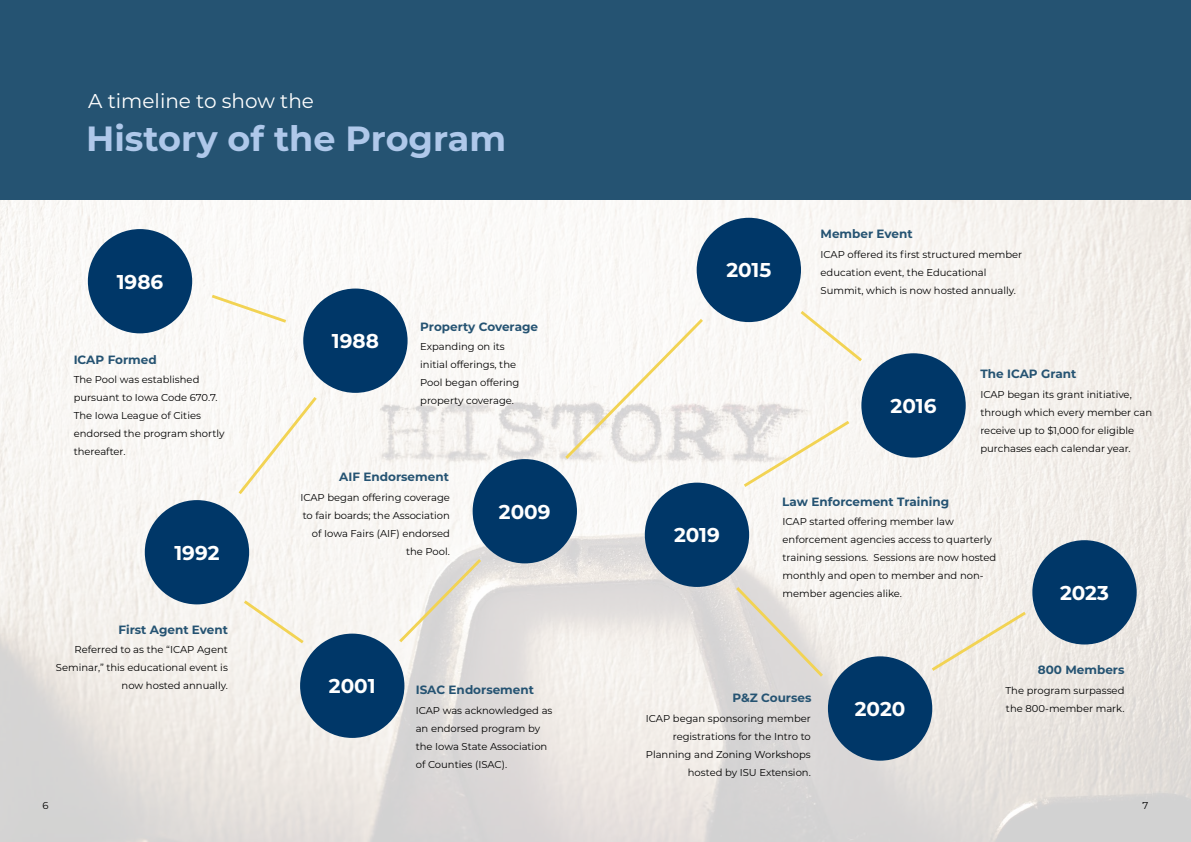
<style>
.page{position:relative;width:1191px;height:842px;background:#fff}
.page>*{position:absolute;margin:0;border:0;box-sizing:border-box;transform-origin:0 0}
.t1{font:700 35px "Montserrat";color:#afc8ea}
.t2{font:700 20px "Montserrat";color:#fff}
.t3{font:20px "Montserrat";color:#fff}
.t4{font:700 12px "Montserrat";color:#255372}
.t5{font:10px/18px "Montserrat";color:#000}
</style>
<div class="page">
<img style="left:0;top:200px;width:1191px;height:642px">
<div style="left:0;top:0;width:1191px;height:200px;background:#255372"></div>
<div style="left:88px;top:229px;width:104px;height:104px;background:#003768;border-radius:50%"></div>
<div style="left:303px;top:289px;width:104px;height:104px;background:#003768;border-radius:50%"></div>
<svg style="left:209px;top:292px;width:80px;height:33px"></svg>
<svg style="left:236px;top:394px;width:83px;height:103px"></svg>
<div style="left:145px;top:500px;width:104px;height:104px;background:#003768;border-radius:50%"></div>
<div style="left:300px;top:634px;width:104px;height:104px;background:#003768;border-radius:50%"></div>
<svg style="left:241px;top:598px;width:66px;height:48px"></svg>
<div style="left:472px;top:459px;width:105px;height:104px;background:#003768;border-radius:50%"></div>
<svg style="left:396px;top:556px;width:88px;height:89px"></svg>
<svg style="left:562px;top:316px;width:144px;height:146px"></svg>
<div style="left:696px;top:218px;width:105px;height:104px;background:#003768;border-radius:50%"></div>
<div style="left:861px;top:353px;width:104px;height:105px;background:#003768;border-radius:50%"></div>
<svg style="left:797px;top:308px;width:68px;height:56px"></svg>
<svg style="left:740px;top:418px;width:112px;height:72px"></svg>
<div style="left:645px;top:483px;width:104px;height:104px;background:#003768;border-radius:50%"></div>
<div style="left:828px;top:656px;width:104px;height:105px;background:#003768;border-radius:50%"></div>
<svg style="left:733px;top:584px;width:93px;height:96px;background:#e4dfd9"></svg>
<div style="left:1032px;top:540px;width:104px;height:104px;background:#003768;border-radius:50%"></div>
<svg style="left:928px;top:609px;width:101px;height:64px;background:#f1ebe1"></svg>
<h2 class="t3" style="left:88px;top:87px;width:227px">A timeline to show the</h2>
<h1 class="t1" style="left:86px;top:113px;width:421px">History of the Program</h1>
<h2 class="t2" style="left:117px;top:267px;width:48px">1986</h2>
<p class="t4" style="left:74px;top:351px;width:84px">ICAP Formed</p>
<p class="t5" style="left:74px;top:370px;width:152px">The Pool was established pursuant to Iowa Code 670.7.<br>The Iowa League of Cities endorsed the program shortly thereafter.</p>
<h2 class="t2" style="left:174px;top:538px;width:46px">1992</h2>
<p class="t4" style="left:119px;top:621px;width:111px">First Agent Event</p>
<p class="t5" style="left:56px;top:640px;width:173px;text-align:right">Referred to as the “ICAP Agent<br>Seminar,” this educational event is now hosted annually.</p>
<h2 class="t2" style="left:332px;top:327px;width:48px">1988</h2>
<p class="t4" style="left:420px;top:318px;width:119px">Property Coverage</p>
<p class="t5" style="left:420px;top:337px;width:101px">Expanding on its initial offerings, the<br>Pool began offering property coverage.</p>
<p class="t4" style="left:339px;top:468px;width:111px">AIF Endorsement</p>
<p class="t5" style="left:300px;top:488px;width:151px;text-align:right">ICAP began offering coverage to fair boards; the Association of Iowa Fairs (AIF) endorsed the Pool.</p>
<h2 class="t2" style="left:499px;top:497px;width:53px">2009</h2>
<h2 class="t2" style="left:329px;top:672px;width:48px">2001</h2>
<p class="t4" style="left:416px;top:681px;width:120px">ISAC Endorsement</p>
<p class="t5" style="left:416px;top:701px;width:138px">ICAP was acknowledged as an endorsed program by the Iowa State Association of Counties (ISAC).</p>
<h2 class="t2" style="left:726px;top:256px;width:46px">2015</h2>
<p class="t4" style="left:820px;top:225px;width:94px">Member Event</p>
<p class="t5" style="left:820px;top:245px;width:203px">ICAP offered its first structured member education event, the Educational<br>Summit, which is now hosted annually.</p>
<h2 class="t2" style="left:674px;top:521px;width:47px">2019</h2>
<h2 class="t2" style="left:890px;top:391px;width:47px">2016</h2>
<p class="t4" style="left:980px;top:365px;width:97px">The ICAP Grant</p>
<p class="t5" style="left:980px;top:385px;width:173px">ICAP began its grant initiative, through which every member can receive up to $1,000 for eligible purchases each calendar year.</p>
<p class="t4" style="left:782px;top:493px;width:168px">Law Enforcement Training</p>
<p class="t5" style="left:782px;top:512px;width:215px">ICAP started offering member law enforcement agencies access to quarterly training sessions. Sessions are now hosted monthly and open to member and non&shy;member agencies alike.</p>
<h2 class="t2" style="left:1060px;top:578px;width:50px">2023</h2>
<p class="t4" style="left:732px;top:689px;width:80px">P&amp;Z Courses</p>
<p class="t5" style="left:646px;top:709px;width:166px;text-align:right">ICAP began sponsoring member registrations for the Intro to<br>Planning and Zoning Workshops hosted by ISU Extension.</p>
<h2 class="t2" style="left:854px;top:694px;width:52px">2020</h2>
<p class="t4" style="left:1037px;top:661px;width:88px">800 Members</p>
<p class="t5" style="left:1005px;top:681px;width:120px">The program surpassed the 800-member mark.</p>
<p class="t5" style="left:43px;top:796px;width:8px">6</p>
<p class="t5" style="left:1142px;top:796px;width:7px">7</p>
</div>
